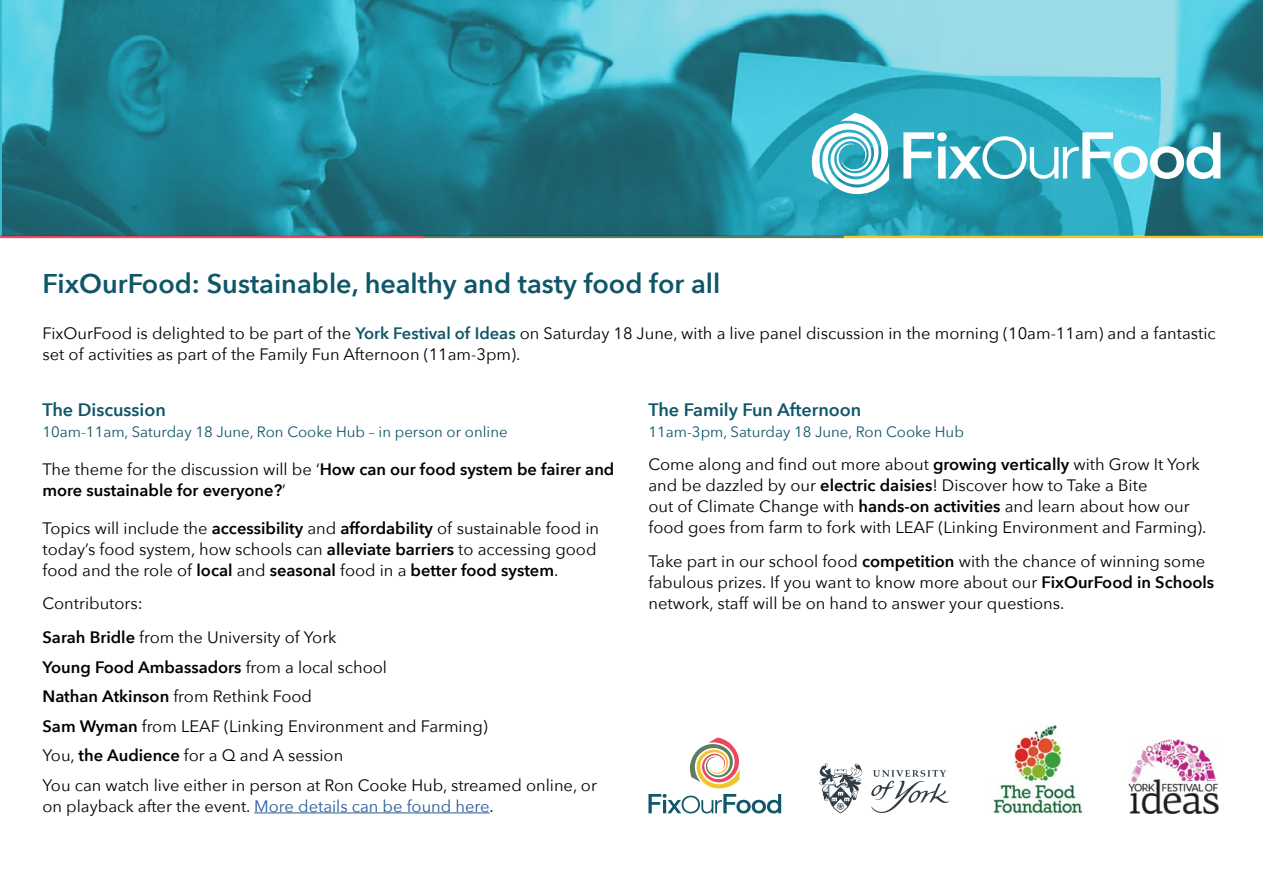
<style>
.page{position:relative;width:1263px;height:893px;background:#fff}
.page>*{position:absolute;margin:0;border:0;box-sizing:border-box;transform-origin:0 0}
.t1{font:600 27px "Avenir Next";color:#0f5668}
.t2{font:600 18px "Avenir Next";color:#0f5668}
.t3{font:16.5px/21px "Avenir Next";color:#000}
.t4{font:600 16.5px/21px "Avenir Next";color:#000}
.t5{font:15px "Avenir Next";color:#0f5668}
.s1{font-weight:600;color:#0f5668}
.s2{font-weight:400}
.s3{font-weight:600}
.s4{color:#275b9b}
</style>
<div class="page">
<svg style="left:871px;top:770px;width:78px;height:43px"></svg>
<svg style="left:819px;top:763px;width:43px;height:50px"></svg>
<img style="left:1128px;top:739px;width:91px;height:74px">
<hr style="left:839px;top:235px;width:424px;height:3px;background:#f6c22a">
<hr style="left:419px;top:235px;width:425px;height:3px;background:#5b7c62">
<hr style="left:0;top:235px;width:424px;height:3px;background:#ea4862">
<img style="left:2px;top:0;width:1261px;height:235px">
<hr style="left:254px;top:812px;width:236px;height:1px;background:#275b9b">
<svg style="left:812px;top:113px;width:77px;height:81px"></svg>
<svg style="left:903px;top:132px;width:317px;height:47px"></svg>
<img style="left:991px;top:724px;width:92px;height:90px">
<svg style="left:690px;top:737px;width:49px;height:51px"></svg>
<svg style="left:648px;top:794px;width:133px;height:19px"></svg>
<h1 class="t1" style="left:43px;top:260px;width:679px">FixOurFood: Sustainable, healthy and tasty food for all</h1>
<p class="t3" style="left:43px;top:322px;width:1175px">FixOurFood is delighted to be part of the <span class="s1">York Festival of Ideas</span> on Saturday 18 June, with a live panel discussion in the morning (10am-11am) and a fantastic set of activities as part of the Family Fun Afternoon (11am-3pm).</p>
<p class="t2" style="left:43px;top:394px;width:125px">The Discussion</p>
<p class="t5" style="left:43px;top:419px;width:467px">10am-11am, Saturday 18 June, Ron Cooke Hub – in person or online</p>
<p class="t4" style="left:43px;top:458px;width:573px"><span class="s2">The theme for the discussion will be ‘</span>How can our food system be fairer and more sustainable for everyone?<span class="s2">’</span></p>
<p class="t3" style="left:43px;top:517px;width:558px">Topics will include the <span class="s3">accessibility</span> and <span class="s3">affordability</span> of sustainable food in today’s food system, how schools can <span class="s3">alleviate barriers</span> to accessing good food and the role of <span class="s3">local</span> and <span class="s3">seasonal</span> food in a <span class="s3">better food system</span>.</p>
<p class="t3" style="left:43px;top:586px;width:296px;line-height:33.8px">Contributors:<br><span class="s3">Sarah Bridle</span> from the University of York</p>
<p class="t3" style="left:43px;top:651px;width:556px;line-height:29.5px"><span class="s3">Young Food Ambassadors</span> from a local school<br><span class="s3">Nathan Atkinson</span> from Rethink Food<br><span class="s3">Sam Wyman</span> from LEAF (Linking Environment and Farming)<br>You, <span class="s3">the Audience</span> for a Q and A session<br>You can watch live either in person at Ron Cooke Hub, streamed online, or</p>
<p class="t3" style="left:43px;top:795px;width:453px">on playback after the event. <span class="s4">More details can be found here</span>.</p>
<p class="t2" style="left:648px;top:394px;width:214px">The Family Fun Afternoon</p>
<p class="t5" style="left:648px;top:419px;width:317px">11am-3pm, Saturday 18 June, Ron Cooke Hub</p>
<p class="t3" style="left:648px;top:453px;width:559px">Come along and find out more about <span class="s3">growing vertically</span> with Grow It York and be dazzled by our <span class="s3">electric daisies</span>! Discover how to Take a Bite<br>out of Climate Change with <span class="s3">hands-on activities</span> and learn about how our food goes from farm to fork with LEAF (Linking Environment and Farming).</p>
<p class="t3" style="left:648px;top:550px;width:567px">Take part in our school food <span class="s3">competition</span> with the chance of winning some fabulous prizes. If you want to know more about our <span class="s3">FixOurFood in Schools </span>network, staff will be on hand to answer your questions.</p>
</div>
